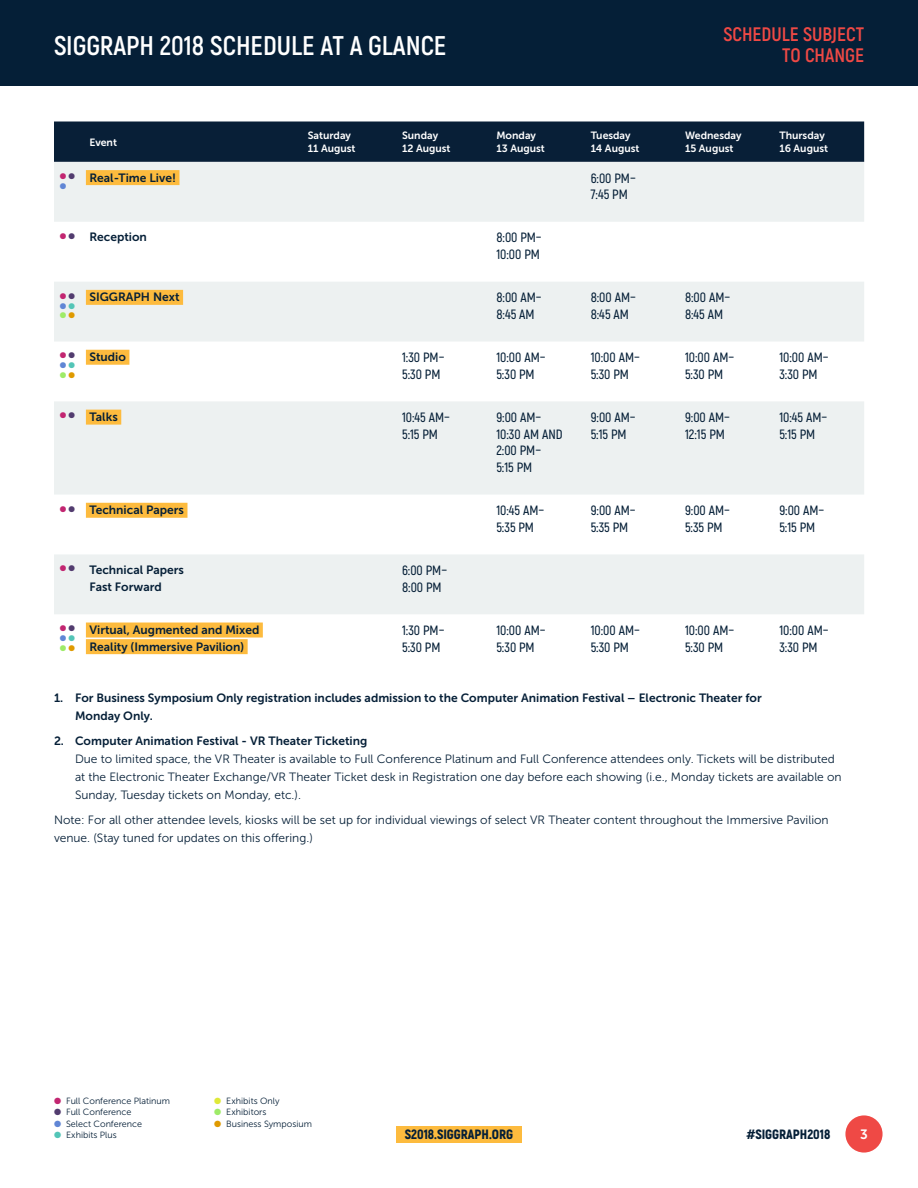
<style>
.page{position:relative;width:918px;height:1188px;background:#fff}
.page>*{position:absolute;margin:0;border:0;box-sizing:border-box;transform-origin:0 0}
.t1{font:700 27px "Akrobat";color:#fff}
.t2{font:700 19.5px/21px "Akrobat";color:#ef4945;text-align:right}
.t3{font:600 13.5px/16.6px "Akrobat";color:#051f37}
.t4{font:900 13.5px "Akrobat";color:#051f37}
.t5{font:13.5px "Museo Sans 700";color:#fff}
.t6{font:12px/18px "Museo Sans 300";color:#051f37}
.t7{font:12px/16.6px "Museo Sans 700";color:#051f37}
.t8{font:10.5px/13.5px "Museo Sans 700";color:#fff}
.t9{font:9px "Museo Sans 300";color:#051f37}
.s1{color:#c22671}
.s2{color:#523c6f}
.s3{color:#6086d5}
.s4{color:#53c5b7}
.s5{color:#dfe938}
.s6{color:#9eeb68}
.s7{color:#df9a00}
</style>
<div class="page">
<div style="left:0;top:0;width:918px;height:85px;background:#051f37"></div>
<div style="left:54px;top:122px;width:810px;height:40px;background:#081f37"></div>
<svg style="left:54px;top:162px;width:810px;height:452px;fill:#edf1f1"></svg>
<div style="left:86px;top:170px;width:93px;height:15px;background:#fdbb3e"></div>
<div style="left:86px;top:290px;width:97px;height:15px;background:#fdbb3e"></div>
<div style="left:86px;top:350px;width:43px;height:15px;background:#fdbb3e"></div>
<div style="left:86px;top:410px;width:35px;height:15px;background:#fdbb3e"></div>
<div style="left:86px;top:503px;width:101px;height:15px;background:#fdbb3e"></div>
<div style="left:86px;top:623px;width:177px;height:15px;background:#fdbb3e"></div>
<div style="left:86px;top:639px;width:162px;height:15px;background:#fdbb3e"></div>
<div style="left:845px;top:1115px;width:38px;height:38px;background:#ef4945;border-radius:50%"></div>
<div style="left:396px;top:1126px;width:126px;height:17px;background:#fdbb3e"></div>
<svg style="left:60px;top:173px;width:15px;height:16px"></svg>
<svg style="left:60px;top:293px;width:15px;height:26px"></svg>
<svg style="left:60px;top:353px;width:15px;height:25px"></svg>
<h1 class="t1" style="left:54px;top:28px;width:394px">SIGGRAPH 2018 SCHEDULE AT A GLANCE</h1>
<h2 class="t2" style="left:723px;top:23px;width:142px">SCHEDULE SUBJECT<br>TO CHANGE</h2>
<p class="t8" style="left:89px;top:135px;width:29px">Event</p>
<p class="t8" style="left:308px;top:129px;width:49px">Saturday<br>11 August</p>
<p class="t8" style="left:402px;top:129px;width:50px">Sunday<br>12 August</p>
<p class="t8" style="left:496px;top:129px;width:50px">Monday<br>13 August</p>
<p class="t8" style="left:591px;top:129px;width:50px">Tuesday<br>14 August</p>
<p class="t8" style="left:685px;top:129px;width:58px">Wednesday<br>15 August</p>
<p class="t8" style="left:779px;top:129px;width:50px">Thursday<br>16 August</p>
<p class="t7" style="left:89px;top:169px;width:88px">Real-Time Live!</p>
<p class="t3" style="left:591px;top:169px;width:47px">6:00 PM–<br>7:45 PM</p>
<p class="t7" style="left:60px;top:229px;width:89px"><sup>●</sup> <sup>●</sup> Reception</p>
<p class="t3" style="left:496px;top:229px;width:47px">8:00 PM–<br>10:00 PM</p>
<p class="t7" style="left:89px;top:289px;width:92px">SIGGRAPH Next</p>
<p class="t3" style="left:496px;top:289px;width:47px">8:00 AM–<br>8:45 AM</p>
<p class="t3" style="left:591px;top:289px;width:47px">8:00 AM–<br>8:45 AM</p>
<p class="t3" style="left:685px;top:289px;width:47px">8:00 AM–<br>8:45 AM</p>
<p class="t7" style="left:89px;top:349px;width:38px">Studio</p>
<p class="t3" style="left:402px;top:349px;width:44px">1:30 PM–<br>5:30 PM</p>
<p class="t3" style="left:496px;top:349px;width:51px">10:00 AM–<br>5:30 PM</p>
<p class="t3" style="left:591px;top:349px;width:51px">10:00 AM–<br>5:30 PM</p>
<p class="t3" style="left:685px;top:349px;width:51px">10:00 AM–<br>5:30 PM</p>
<p class="t3" style="left:779px;top:349px;width:51px">10:00 AM–<br>3:30 PM</p>
<p class="t7" style="left:60px;top:409px;width:59px"><sup>●</sup> <sup>●</sup> Talks</p>
<p class="t3" style="left:402px;top:409px;width:49px">10:45 AM–<br>5:15 PM</p>
<p class="t3" style="left:496px;top:409px;width:68px">9:00 AM–<br>10:30 AM AND<br>2:00 PM–<br>5:15 PM</p>
<p class="t3" style="left:591px;top:409px;width:46px">9:00 AM–<br>5:15 PM</p>
<p class="t3" style="left:685px;top:409px;width:46px">9:00 AM–<br>12:15 PM</p>
<p class="t3" style="left:779px;top:409px;width:49px">10:45 AM–<br>5:15 PM</p>
<p class="t7" style="left:60px;top:502px;width:126px"><sup>●</sup> <sup>●</sup> Technical Papers</p>
<p class="t3" style="left:496px;top:502px;width:49px">10:45 AM–<br>5:35 PM</p>
<p class="t3" style="left:591px;top:502px;width:46px">9:00 AM–<br>5:35 PM</p>
<p class="t3" style="left:685px;top:502px;width:46px">9:00 AM–<br>5:35 PM</p>
<p class="t3" style="left:779px;top:502px;width:46px">9:00 AM–<br>5:15 PM</p>
<p class="t7" style="left:89px;top:562px;width:96px;text-indent:-30px"><sup>●</sup> <sup>●</sup> Technical Papers<br>Fast Forward</p>
<p class="t3" style="left:402px;top:562px;width:47px">6:00 PM–<br>8:00 PM</p>
<p class="t7" style="left:89px;top:622px;width:171px">Virtual, Augmented and Mixed<br>Reality (Immersive Pavilion)</p>
<p class="t3" style="left:402px;top:622px;width:44px">1:30 PM–<br>5:30 PM</p>
<p class="t3" style="left:496px;top:622px;width:51px">10:00 AM–<br>5:30 PM</p>
<p class="t3" style="left:591px;top:622px;width:51px">10:00 AM–<br>5:30 PM</p>
<p class="t3" style="left:685px;top:622px;width:51px">10:00 AM–<br>5:30 PM</p>
<p class="t3" style="left:779px;top:622px;width:51px">10:00 AM–<br>3:30 PM</p>
<p class="t7" style="left:75px;top:689px;width:688px;line-height:18px;text-indent:-21px">1. For Business Symposium Only registration includes admission to the Computer Animation Festival – Electronic Theater for<br>Monday Only.</p>
<p class="t7" style="left:54px;top:733px;width:315px">2. Computer Animation Festival - VR Theater Ticketing</p>
<p class="t6" style="left:75px;top:750px;width:768px">Due to limited space, the VR Theater is available to Full Conference Platinum and Full Conference attendees only. Tickets will be distributed at the Electronic Theater Exchange/VR Theater Ticket desk in Registration one day before each showing (i.e., Monday tickets are available on<br>Sunday, Tuesday tickets on Monday, etc.).</p>
<p class="t6" style="left:54px;top:811px;width:776px">Note: For all other attendee levels, kiosks will be set up for individual viewings of select VR Theater content throughout the Immersive Pavilion venue. (Stay tuned for updates on this offering.)</p>
<p class="t9" style="left:54px;top:1096px;width:118px"><span class="s1">●</span> Full Conference Platinum</p>
<p class="t9" style="left:54px;top:1108px;width:79px"><span class="s2">●</span> Full Conference</p>
<p class="t9" style="left:54px;top:1119px;width:90px"><span class="s3">●</span> Select Conference</p>
<p class="t9" style="left:54px;top:1130px;width:64px"><span class="s4">●</span> Exhibits Plus</p>
<p class="t9" style="left:214px;top:1096px;width:67px"><span class="s5">●</span> Exhibits Only</p>
<p class="t9" style="left:214px;top:1108px;width:54px"><span class="s6">●</span> Exhibitors</p>
<p class="t9" style="left:214px;top:1119px;width:99px"><span class="s7">●</span> Business Symposium</p>
<p class="t4" style="left:405px;top:1126px;width:110px">S2018.SIGGRAPH.ORG</p>
<p class="t4" style="left:746px;top:1126px;width:86px">#SIGGRAPH2018</p>
<p class="t5" style="left:860px;top:1127px;width:9px">3</p>
</div>
